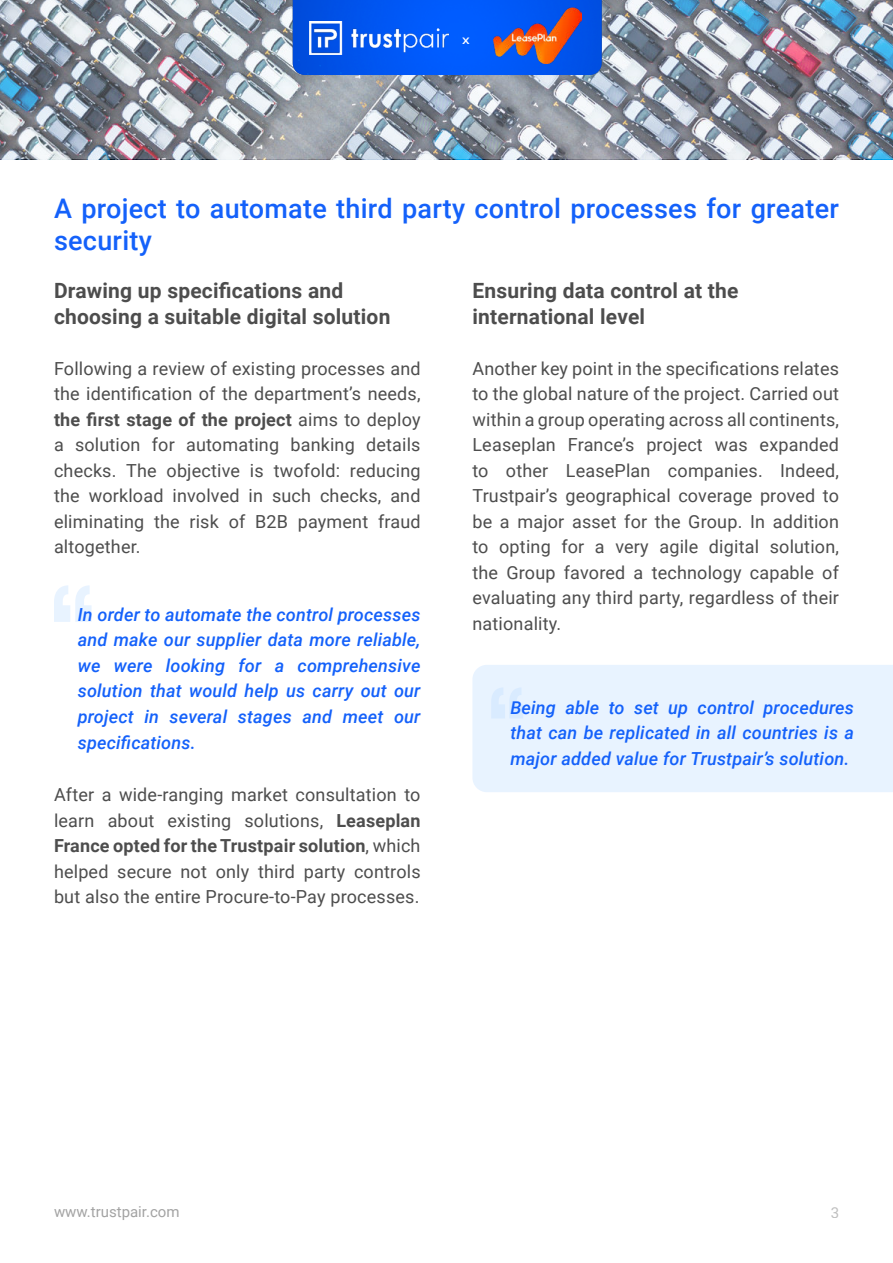
<style>
.page{position:relative;width:893px;height:1263px;background:#fff}
.page>*{position:absolute;margin:0;border:0;box-sizing:border-box;transform-origin:0 0}
.t1{font:500 27px/31.5px "Roboto";letter-spacing:.01em;color:#1461fa}
.t2{font:700 21px/25.5px "Roboto";letter-spacing:.01em;color:#4d4d4d}
.t3{font:18px/25.5px "Roboto";letter-spacing:.01em;color:#4d4d4d;text-align:justify}
.t4{font:italic 500 18px/25.5px "Roboto";letter-spacing:.01em;color:#1461fa;text-align:justify}
.t5{font:15px "Roboto";color:#a3a3a3}
.t6{font:500 9px "Roboto";color:#fff;scale:1.33 1}
.s1{font-weight:700}
</style>
<div class="page">
<div style="left:472px;top:665px;width:421px;height:127px;background:#e8f3ff"></div>
<svg style="left:491px;top:687px;width:32px;height:31px"></svg>
<svg style="left:54px;top:585px;width:38px;height:37px"></svg>
<img style="left:0;top:0;width:893px;height:159px">
<img style="left:293px;top:0;width:309px;height:75px">
<img style="left:310px;top:21px;width:139px;height:33px">
<img style="left:493px;top:8px;width:88px;height:56px">
<p class="t6" style="left:462px;top:37px;width:7px">X</p>
<h1 class="t1" style="left:54px;top:195px;width:786px">A project to automate third party control processes for greater security</h1>
<p class="t2" style="left:54px;top:277px;width:338px">Drawing up specifications and choosing a suitable digital solution</p>
<p class="t3" style="left:54px;top:357px;width:368px">Following a review of existing processes and the identification of the department’s needs, <span class="s1">the first stage of the project</span> aims to deploy a solution for automating banking details checks. The objective is twofold: reducing the workload involved in such checks, and eliminating the risk of B2B payment fraud altogether.</p>
<p class="t4" style="left:78px;top:603px;width:344px">In order to automate the control processes and make our supplier data more reliable, we were looking for a comprehensive solution that would help us carry out our project in several stages and meet our specifications.</p>
<p class="t3" style="left:54px;top:783px;width:368px">After a wide-ranging market consultation to learn about existing solutions, <span class="s1">Leaseplan France opted for the Trustpair solution</span>, which helped secure not only third party controls but also the entire Procure-to-Pay processes.</p>
<p class="t2" style="left:472px;top:280px;width:268px">Ensuring data control at the international level</p>
<p class="t3" style="left:472px;top:355px;width:368px">Another key point in the specifications relates to the global nature of the project. Carried out within a group operating across all continents, Leaseplan France’s project was expanded to other LeasePlan companies. Indeed, Trustpair’s geographical coverage proved to be a major asset for the Group. In addition to opting for a very agile digital solution, the Group favored a technology capable of evaluating any third party, regardless of their nationality.</p>
<p class="t4" style="left:510px;top:696px;width:345px">Being able to set up control procedures that can be replicated in all countries is a major added value for Trustpair’s solution.</p>
<p class="t5" style="left:54px;top:1205px;width:127px">www.trustpair.com</p>
<p class="t5" style="left:830px;top:1206px;width:10px">3</p>
</div>
